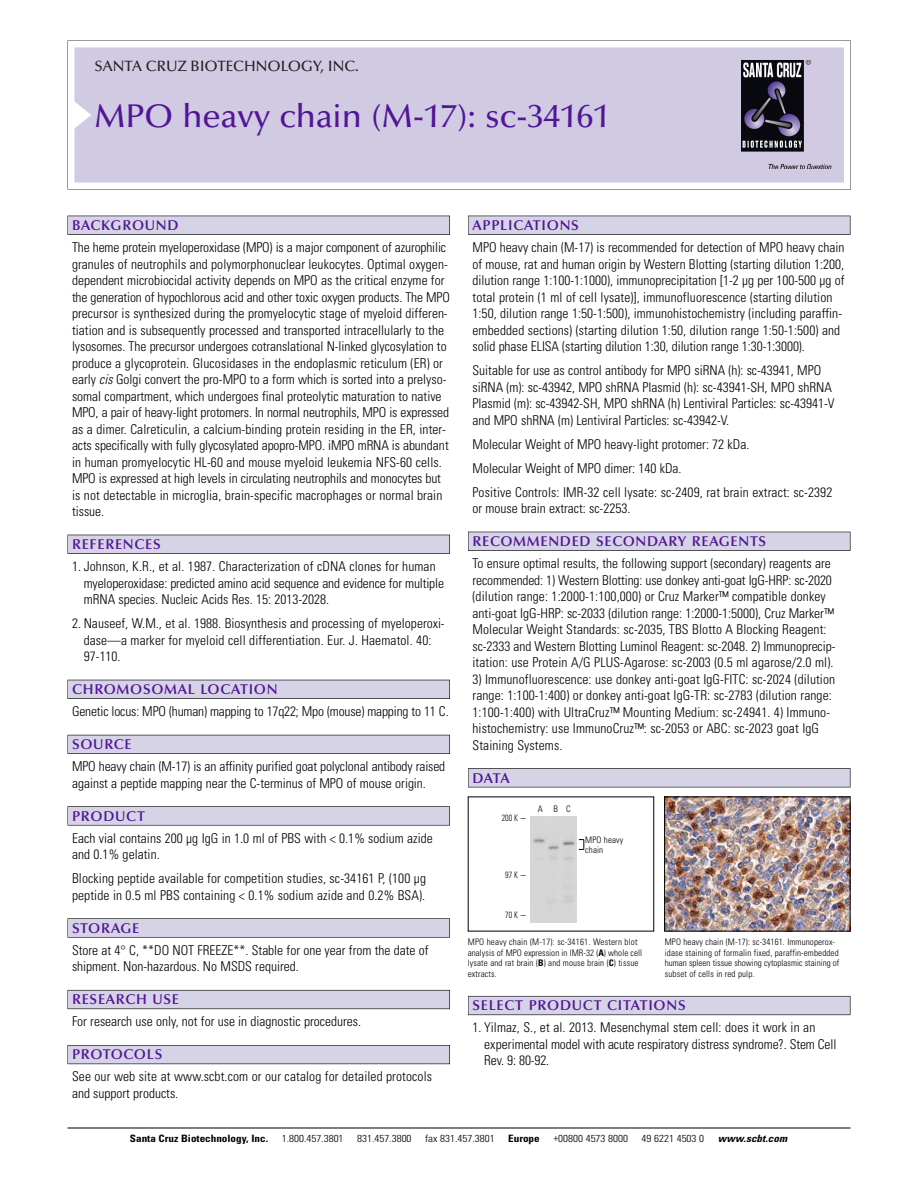
<style>
.page{position:relative;width:918px;height:1188px;background:#fff}
.page>*{position:absolute;margin:0;border:0;box-sizing:border-box;transform-origin:0 0}
.t1{font:500 33px "Optima";color:#511695}
.t2{font:500 15px "Optima";color:#231f20}
.t3{font:600 14.25px "Optima";letter-spacing:.05em;color:#511695}
.t4{font:300 condensed 13.5px/16.5px "Univers";color:#000}
.t5{font:300 condensed 10.2px "Univers";color:#000;scale:1.1 1}
.t6{font:700 condensed 10.2px "Univers";color:#000;scale:1.1 1}
.t7{font:italic 700 condensed 10.2px "Univers";letter-spacing:.005em;color:#000;scale:1.1 1}
.t8{font:300 condensed 9px/10.5px "Univers";letter-spacing:.015em;color:#000}
.t9{font:300 condensed 9px "Univers";letter-spacing:.015em;color:#000;scale:.87 1}
.s1{font-style:italic}
.s2{font-weight:700}
</style>
<div class="page">
<svg style="left:68px;top:40px;width:783px;height:149px"></svg>
<div style="left:74px;top:47px;width:770px;height:135px;background:#d1cae3"></div>
<img style="left:741px;top:60px;width:90px;height:108px">
<div style="left:68px;top:216px;width:382px;height:19px;background:#525155"></div>
<div style="left:68px;top:216px;width:381px;height:18px;background:#d7d3e7"></div>
<div style="left:68px;top:535px;width:382px;height:19px;background:#515055"></div>
<div style="left:68px;top:535px;width:381px;height:18px;background:#d7d3e7"></div>
<div style="left:68px;top:680px;width:382px;height:19px;background:#525158"></div>
<div style="left:68px;top:680px;width:381px;height:18px;background:#d7d3e7"></div>
<div style="left:68px;top:735px;width:382px;height:19px;background:#54535a"></div>
<div style="left:68px;top:735px;width:381px;height:18px;background:#d7d3e7"></div>
<svg style="left:68px;top:806px;width:382px;height:20px"></svg>
<div style="left:68px;top:807px;width:381px;height:18px;background:#d7d3e7"></div>
<div style="left:68px;top:918px;width:382px;height:20px;background:#626263"></div>
<div style="left:68px;top:919px;width:381px;height:18px;background:#d7d3e7"></div>
<div style="left:68px;top:990px;width:382px;height:19px;background:#66646d"></div>
<div style="left:68px;top:991px;width:381px;height:18px;background:#d7d3e7"></div>
<div style="left:68px;top:1045px;width:382px;height:19px;background:#5b5961"></div>
<div style="left:68px;top:1046px;width:381px;height:18px;background:#d7d3e7"></div>
<div style="left:468px;top:216px;width:382px;height:19px;background:#525155"></div>
<div style="left:468px;top:216px;width:382px;height:18px;background:#d7d3e7"></div>
<div style="left:468px;top:532px;width:382px;height:19px;background:#515055"></div>
<div style="left:468px;top:532px;width:382px;height:18px;background:#d7d3e7"></div>
<div style="left:468px;top:768px;width:382px;height:19px;background:#545357"></div>
<div style="left:468px;top:769px;width:382px;height:18px;background:#d7d3e7"></div>
<div style="left:468px;top:996px;width:382px;height:19px;background:#66646d"></div>
<div style="left:468px;top:997px;width:382px;height:18px;background:#d7d3e7"></div>
<hr style="left:68px;top:1128px;width:782px;height:1px;background:#000">
<div style="left:530px;top:816px;width:47px;height:107px;background:#d5d5d5"></div>
<svg style="left:579px;top:839px;width:6px;height:11px"></svg>
<img style="left:666px;top:798px;width:182px;height:132px">
<div style="left:664px;top:796px;width:186px;height:136px;border:1px solid #000"></div>
<p class="t2" style="left:94px;top:61px;width:266px">SANTA CRUZ BIOTECHNOLOGY, INC.</p>
<h1 class="t1" style="left:94px;top:103px;width:517px">MPO heavy chain (M-17): sc-34161</h1>
<p class="t3" style="left:72px;top:219px;width:108px">BACKGROUND</p>
<p class="t4" style="left:72px;top:240px;width:379px">The heme protein myeloperoxidase (MPO) is a major component of azurophilic granules of neutrophils and polymorphonuclear leukocytes. Optimal oxygen&shy;dependent microbiocidal activity depends on MPO as the critical enzyme for the generation of hypochlorous acid and other toxic oxygen products. The MPO precursor is synthesized during the promyelocytic stage of myeloid differen&shy;tiation and is subsequently processed and transported intracellularly to the lysosomes. The precursor undergoes cotranslational N-linked glycosylation to produce a glycoprotein. Glucosidases in the endoplasmic reticulum (ER) or early <span class="s1">cis</span> Golgi convert the pro-MPO to a form which is sorted into a prelyso&shy;somal compartment, which undergoes final proteolytic maturation to native MPO, a pair of heavy-light protomers. In normal neutrophils, MPO is expressed as a dimer. Calreticulin, a calcium-binding protein residing in the ER, inter&shy;acts specifically with fully glycosylated apopro-MPO. iMPO mRNA is abundant in human promyelocytic HL-60 and mouse myeloid leukemia NFS-60 cells.<br>MPO is expressed at high levels in circulating neutrophils and monocytes but is not detectable in microglia, brain-specific macrophages or normal brain tissue.</p>
<p class="t3" style="left:72px;top:539px;width:90px">REFERENCES</p>
<p class="t4" style="left:84px;top:559px;width:362px;text-indent:-12px">1. Johnson, K.R., et al. 1987. Characterization of cDNA clones for human myeloperoxidase: predicted amino acid sequence and evidence for multiple mRNA species. Nucleic Acids Res. 15: 2013-2028.</p>
<p class="t4" style="left:84px;top:616px;width:362px;text-indent:-12px">2. Nauseef, W.M., et al. 1988. Biosynthesis and processing of myeloperoxi&shy;dase—a marker for myeloid cell differentiation. Eur. J. Haematol. 40:<br>97-110.</p>
<p class="t3" style="left:72px;top:684px;width:207px">CHROMOSOMAL LOCATION</p>
<p class="t4" style="left:72px;top:704px;width:378px">Genetic locus: MPO (human) mapping to 17q22; Mpo (mouse) mapping to 11 C.</p>
<p class="t3" style="left:72px;top:739px;width:61px">SOURCE</p>
<p class="t4" style="left:72px;top:759px;width:375px">MPO heavy chain (M-17) is an affinity purified goat polyclonal antibody raised against a peptide mapping near the C-terminus of MPO of mouse origin.</p>
<p class="t3" style="left:72px;top:810px;width:74px">PRODUCT</p>
<p class="t4" style="left:72px;top:831px;width:362px">Each vial contains 200 µg IgG in 1.0 ml of PBS with &lt; 0.1% sodium azide and 0.1% gelatin.</p>
<p class="t4" style="left:72px;top:871px;width:356px">Blocking peptide available for competition studies, sc-34161 P, (100 µg peptide in 0.5 ml PBS containing &lt; 0.1% sodium azide and 0.2% BSA).</p>
<p class="t3" style="left:72px;top:922px;width:69px">STORAGE</p>
<p class="t4" style="left:72px;top:943px;width:358px">Store at 4° C, **DO NOT FREEZE**. Stable for one year from the date of shipment. Non-hazardous. No MSDS required.</p>
<p class="t3" style="left:72px;top:994px;width:109px">RESEARCH USE</p>
<p class="t4" style="left:72px;top:1015px;width:290px">For research use only, not for use in diagnostic procedures.</p>
<p class="t3" style="left:72px;top:1049px;width:92px">PROTOCOLS</p>
<p class="t4" style="left:72px;top:1070px;width:362px">See our web site at www.scbt.com or our catalog for detailed protocols and support products.</p>
<p class="t3" style="left:473px;top:219px;width:108px">APPLICATIONS</p>
<p class="t4" style="left:473px;top:240px;width:374px">MPO heavy chain (M-17) is recommended for detection of MPO heavy chain of mouse, rat and human origin by Western Blotting (starting dilution 1:200, dilution range 1:100-1:1000), immunoprecipitation [1-2 µg per 100-500 µg of total protein (1 ml of cell lysate)], immunofluorescence (starting dilution 1:50, dilution range 1:50-1:500), immunohistochemistry (including paraffin&shy;embedded sections) (starting dilution 1:50, dilution range 1:50-1:500) and solid phase ELISA (starting dilution 1:30, dilution range 1:30-1:3000).</p>
<p class="t4" style="left:473px;top:363px;width:364px">Suitable for use as control antibody for MPO siRNA (h): sc-43941, MPO siRNA (m): sc-43942, MPO shRNA Plasmid (h): sc-43941-SH, MPO shRNA Plasmid (m): sc-43942-SH, MPO shRNA (h) Lentiviral Particles: sc-43941-V and MPO shRNA (m) Lentiviral Particles: sc-43942-V.</p>
<p class="t4" style="left:473px;top:433px;width:361px;line-height:24px">Molecular Weight of MPO heavy-light protomer: 72 kDa.<br>Molecular Weight of MPO dimer: 140 kDa.<br>Positive Controls: IMR-32 cell lysate: sc-2409, rat brain extract: sc-2392</p>
<p class="t4" style="left:473px;top:501px;width:159px">or mouse brain extract: sc-2253.</p>
<p class="t3" style="left:473px;top:536px;width:295px">RECOMMENDED SECONDARY REAGENTS</p>
<p class="t4" style="left:473px;top:556px;width:364px">To ensure optimal results, the following support (secondary) reagents are recommended: 1) Western Blotting: use donkey anti-goat IgG-HRP: sc-2020 (dilution range: 1:2000-1:100,000) or Cruz Marker™ compatible donkey anti-goat IgG-HRP: sc-2033 (dilution range: 1:2000-1:5000), Cruz Marker™ Molecular Weight Standards: sc-2035, TBS Blotto A Blocking Reagent: sc-2333 and Western Blotting Luminol Reagent: sc-2048. 2) Immunoprecip&shy;itation: use Protein A/G PLUS-Agarose: sc-2003 (0.5 ml agarose/2.0 ml).</p>
<p class="t4" style="left:473px;top:672px;width:364px">3) Immunofluorescence: use donkey anti-goat IgG-FITC: sc-2024 (dilution range: 1:100-1:400) or donkey anti-goat IgG-TR: sc-2783 (dilution range:<br>1:100-1:400) with UltraCruz™ Mounting Medium: sc-24941. 4) Immuno&shy;histochemistry: use ImmunoCruz™: sc-2053 or ABC: sc-2023 goat IgG Staining Systems.</p>
<p class="t3" style="left:473px;top:772px;width:39px">DATA</p>
<p class="t9" style="left:502px;top:814px;width:30px">200 K -</p>
<p class="t8" style="left:538px;top:804px;width:34px">A BC</p>
<p class="t9" style="left:505px;top:871px;width:26px">97K-</p>
<p class="t9" style="left:505px;top:912px;width:26px">70K-</p>
<p class="t8" style="left:585px;top:835px;width:40px">MPO heavy chain</p>
<p class="t8" style="left:468px;top:938px;width:176px">MPO heavy chain (M-17): sc-34161. Western blot analysis of MPO expression in IMR-32 (<span class="s2">A</span>) whole cell lysate and rat brain (<span class="s2">B</span>) and mouse brain (<span class="s2">C</span>) tissue extracts.</p>
<p class="t8" style="left:665px;top:938px;width:176px">MPO heavy chain (M-17): sc-34161. Immunoperox&shy;idase staining of formalin fixed, paraffin-embedded human spleen tissue showing cytoplasmic staining of subset of cells in red pulp.</p>
<p class="t3" style="left:473px;top:1000px;width:215px">SELECT PRODUCT CITATIONS</p>
<p class="t4" style="left:484px;top:1021px;width:354px;text-indent:-12px">1. Yilmaz, S., et al. 2013. Mesenchymal stem cell: does it work in an experimental model with acute respiratory distress syndrome?. Stem Cell<br>Rev. 9: 80-92.</p>
<p class="t6" style="left:130px;top:1135px;width:127px">Santa Cruz Biotechnology, Inc.</p>
<p class="t5" style="left:282px;top:1135px;width:58px">1.800.457.3801</p>
<p class="t5" style="left:357px;top:1135px;width:51px">831.457.3800</p>
<p class="t5" style="left:425px;top:1135px;width:65px">fax 831.457.3801</p>
<p class="t6" style="left:508px;top:1135px;width:30px">Europe</p>
<p class="t5" style="left:553px;top:1135px;width:69px">+00800 4573 8000</p>
<p class="t5" style="left:642px;top:1135px;width:58px">49 6221 4503 0</p>
<p class="t7" style="left:718px;top:1135px;width:64px">www.scbt.com</p>
</div>
